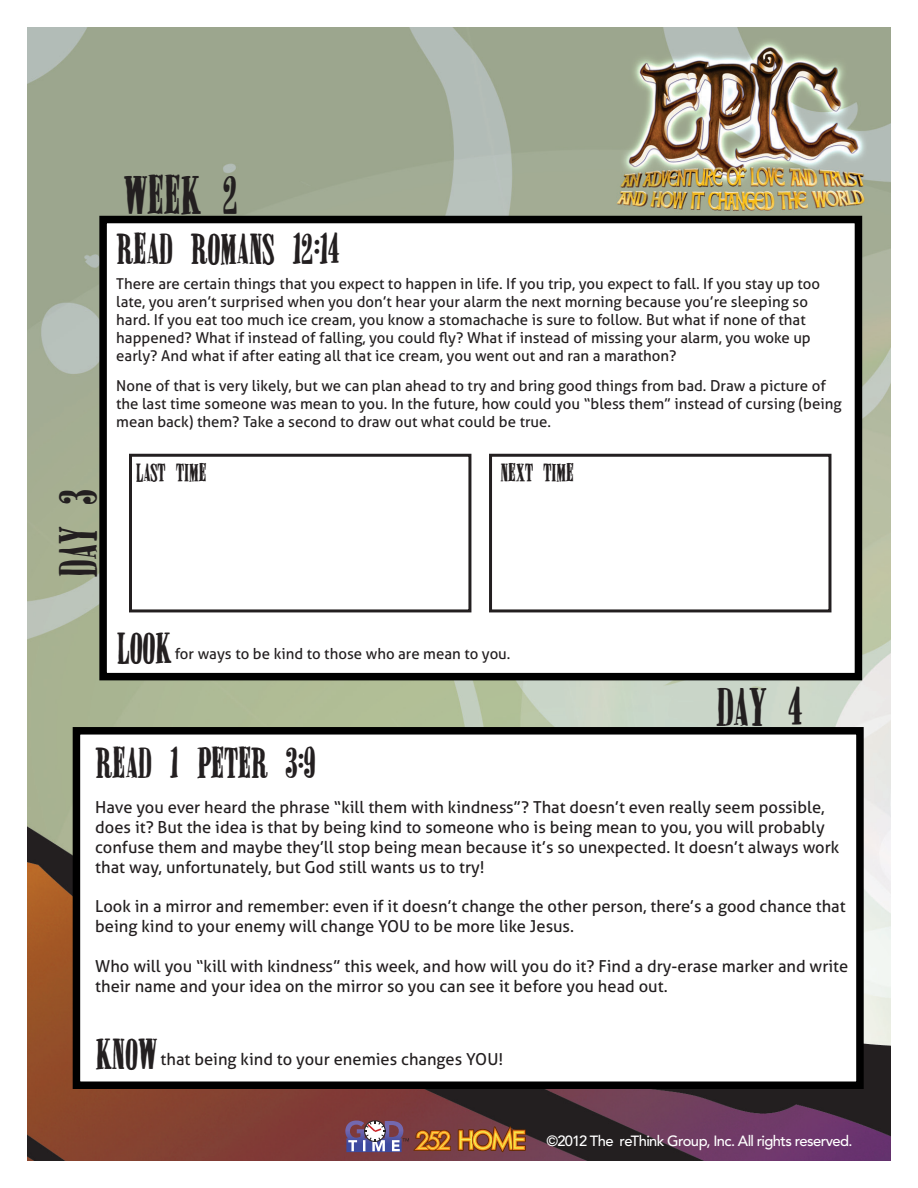
<style>
.page{position:relative;width:918px;height:1188px;background:#fff}
.page>*{position:absolute;margin:0;border:0;box-sizing:border-box;transform-origin:0 0}
.t1{font:45px "Miserable";color:#231f20}
.t2{font:36px "Miserable";color:#231f20}
.t3{font:21px "Miserable";color:#231f20}
.t4{font:16.5px/19.8px "Aller";color:#231f20}
.t5{font:15px/18px "Aller";color:#231f20}
.t6{font:500 14.7px "Avenir LT Std";letter-spacing:-.04em;color:#fff}
.s1{font-family:"Miserable";font-size:36px}
</style>
<div class="page">
<img style="left:27px;top:27px;width:864px;height:1134px">
<div style="left:73px;top:727px;width:791px;height:362px;background:#fff;border:8px solid #000"></div>
<div style="left:99px;top:216px;width:763px;height:464px;background:#fff;border:8px solid #000"></div>
<div style="left:129px;top:454px;width:342px;height:158px;border:3px solid #231f20"></div>
<svg style="left:458px;top:1126px;width:68px;height:26px;background:#a86c2f"></svg>
<div style="left:364px;top:1120px;width:22px;height:22px;border:1px solid #231f20;border-radius:50%"></div>
<svg style="left:345px;top:1121px;width:106px;height:31px;background:#8d686e"></svg>
<div style="left:489px;top:454px;width:342px;height:158px;border:3px solid #231f20"></div>
<p class="t1" style="left:123px;top:173px;width:116px">WEEK 2</p>
<p class="t2" style="left:116px;top:231px;width:224px">READ ROMANS 12:14</p>
<p class="t5" style="left:116px;top:275px;width:705px">There are certain things that you expect to happen in life. If you trip, you expect to fall. If you stay up too late, you aren’t surprised when you don’t hear your alarm the next morning because you’re sleeping so hard. If you eat too much ice cream, you know a stomachache is sure to follow. But what if none of that happened? What if instead of falling, you could fly? What if instead of missing your alarm, you woke up early? And what if after eating all that ice cream, you went out and ran a marathon?</p>
<p class="t5" style="left:116px;top:377px;width:727px">None of that is very likely, but we can plan ahead to try and bring good things from bad. Draw a picture of the last time someone was mean to you. In the future, how could you “bless them” instead of cursing (being mean back) them? Take a second to draw out what could be true.</p>
<p class="t1" style="left:56px;top:578px;width:89px;rotate:-90deg">DAY 3</p>
<p class="t3" style="left:135px;top:462px;width:72px">LAST TIME</p>
<p class="t3" style="left:500px;top:462px;width:75px">NEXT TIME</p>
<p class="t2" style="left:116px;top:630px;width:56px">LOOK</p>
<p class="t5" style="left:175px;top:645px;width:337px">for ways to be kind to those who are mean to you.</p>
<p class="t1" style="left:716px;top:685px;width:88px">DAY 4</p>
<p class="t2" style="left:95px;top:745px;width:221px">READ 1 PETER 3:9</p>
<p class="t4" style="left:95px;top:798px;width:746px">Have you ever heard the phrase “kill them with kindness”? That doesn’t even really seem possible, does it? But the idea is that by being kind to someone who is being mean to you, you will probably confuse them and maybe they’ll stop being mean because it’s so unexpected. It doesn’t always work that way, unfortunately, but God still wants us to try!</p>
<p class="t4" style="left:95px;top:897px;width:752px">Look in a mirror and remember: even if it doesn’t change the other person, there’s a good chance that being kind to your enemy will change YOU to be more like Jesus.</p>
<p class="t4" style="left:95px;top:956px;width:755px">Who will you “kill with kindness” this week, and how will you do it? Find a dry-erase marker and write their name and your idea on the mirror so you can see it before you head out.</p>
<p class="t4" style="left:95px;top:1049px;width:409px"><span class="s1">KNOW</span> that being kind to your enemies changes YOU!</p>
<p class="t6" style="left:546px;top:1132px;width:308px">©2012 The reThink Group, Inc. All rights reserved.</p>
</div>
